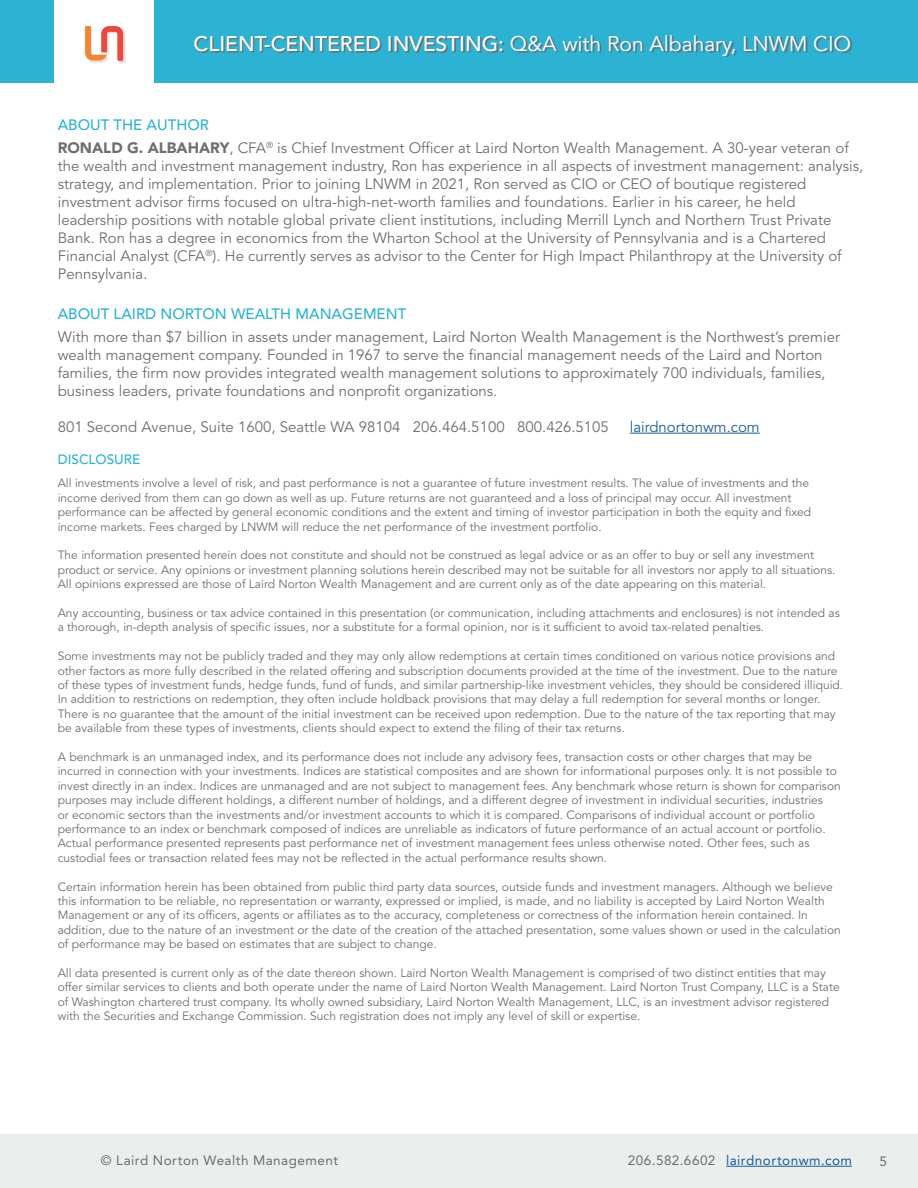
<style>
.page{position:relative;width:918px;height:1188px;background:#fff}
.page>*{position:absolute;margin:0;border:0;box-sizing:border-box;transform-origin:0 0}
.t1{font:21px "Avenir LT Std";color:#fff}
.t2{font:15px/18px "Avenir LT Std";color:#6d6e71}
.t3{font:500 15px "Avenir LT Std";color:#2cb3d3}
.t4{font:15px "Avenir LT Std";color:#175d9e}
.t5{font:13.5px "Avenir LT Std";letter-spacing:.035em;color:#6c6d70}
.t6{font:13.5px "Avenir LT Std";letter-spacing:.035em;color:#175d9e}
.t7{font:500 13.5px "Avenir LT Std";color:#2cb3d3}
.t8{font:12px "Avenir LT Std";color:#6d6e71}
.s1{font-weight:500}
.s2{font-weight:900}
.s3{color:#6c6d70}
</style>
<div class="page">
<div style="left:85px;top:26px;width:41px;height:38px;background:#231f20;opacity:.15"></div>
<svg style="left:85px;top:26px;width:38px;height:35px"></svg>
<div style="left:0;top:0;width:54px;height:83px;background:#2cb3d3"></div>
<div style="left:154px;top:0;width:764px;height:83px;background:#2cb3d3"></div>
<div style="left:0;top:1134px;width:918px;height:54px;background:#eceded"></div>
<hr style="left:726px;top:1166px;width:126px;height:1px;background:#175d9e">
<svg style="left:196px;top:36px;width:656px;height:21px"></svg>
<hr style="left:630px;top:433px;width:130px;height:1px;background:#175d9e">
<h1 class="t1" style="left:194px;top:31px;width:659px"><span class="s1">CLIENT-CENTERED INVESTING:</span> Q&amp;A with Ron Albahary, LNWM CIO</h1>
<p class="t3" style="left:58px;top:116px;width:153px">ABOUT THE AUTHOR</p>
<p class="t2" style="left:58px;top:139px;width:807px"><span class="s2">RONALD G. ALBAHARY</span>, CFA<sup>®</sup> is Chief Investment Officer at Laird Norton Wealth Management. A 30-year veteran of the wealth and investment management industry, Ron has experience in all aspects of investment management: analysis, strategy, and implementation. Prior to joining LNWM in 2021, Ron served as CIO or CEO of boutique registered investment advisor firms focused on ultra-high-net-worth families and foundations. Earlier in his career, he held leadership positions with notable global private client institutions, including Merrill Lynch and Northern Trust Private Bank. Ron has a degree in economics from the Wharton School at the University of Pennsylvania and is a Chartered Financial Analyst (CFA<sup>®</sup>). He currently serves as advisor to the Center for High Impact Philanthropy at the University of Pennsylvania.</p>
<p class="t3" style="left:58px;top:305px;width:350px">ABOUT LAIRD NORTON WEALTH MANAGEMENT</p>
<p class="t2" style="left:58px;top:328px;width:784px">With more than $7 billion in assets under management, Laird Norton Wealth Management is the Northwest’s premier wealth management company. Founded in 1967 to serve the financial management needs of the Laird and Norton families, the firm now provides integrated wealth management solutions to approximately 700 individuals, families, business leaders, private foundations and nonprofit organizations.</p>
<p class="t2" style="left:58px;top:418px;width:553px">801 Second Avenue, Suite 1600, Seattle WA 98104 206.464.5100 800.426.5105</p>
<p class="t4" style="left:630px;top:418px;width:131px">lairdnortonwm.com</p>
<p class="t7" style="left:58px;top:452px;width:84px">DISCLOSURE</p>
<p class="t8" style="left:58px;top:476px;width:753px">All investments involve a level of risk, and past performance is not a guarantee of future investment results. The value of investments and the</p>
<p class="t8" style="left:58px;top:491px;width:735px">income derived from them can go down as well as up. Future returns are not guaranteed and a loss of principal may occur. All investment</p>
<p class="t8" style="left:58px;top:505px;width:755px">performance can be affected by general economic conditions and the extent and timing of investor participation in both the equity and fixed</p>
<p class="t8" style="left:58px;top:520px;width:545px">income markets. Fees charged by LNWM will reduce the net performance of the investment portfolio.</p>
<p class="t8" style="left:58px;top:548px;width:758px">The information presented herein does not constitute and should not be construed as legal advice or as an offer to buy or sell any investment</p>
<p class="t8" style="left:58px;top:563px;width:779px">product or service. Any opinions or investment planning solutions herein described may not be suitable for all investors nor apply to all situations.</p>
<p class="t8" style="left:58px;top:577px;width:710px">All opinions expressed are those of Laird Norton Wealth Management and are current only as of the date appearing on this material.</p>
<p class="t8" style="left:58px;top:606px;width:784px">Any accounting, business or tax advice contained in this presentation (or communication, including attachments and enclosures) is not intended as</p>
<p class="t8" style="left:58px;top:620px;width:708px">a thorough, in-depth analysis of specific issues, nor a substitute for a formal opinion, nor is it sufficient to avoid tax-related penalties.</p>
<p class="t8" style="left:58px;top:649px;width:779px">Some investments may not be publicly traded and they may only allow redemptions at certain times conditioned on various notice provisions and</p>
<p class="t8" style="left:58px;top:664px;width:781px">other factors as more fully described in the related offering and subscription documents provided at the time of the investment. Due to the nature</p>
<p class="t8" style="left:58px;top:678px;width:787px">of these types of investment funds, hedge funds, fund of funds, and similar partnership-like investment vehicles, they should be considered illiquid.</p>
<p class="t8" style="left:58px;top:692px;width:764px">In addition to restrictions on redemption, they often include holdback provisions that may delay a full redemption for several months or longer.</p>
<p class="t8" style="left:58px;top:707px;width:779px">There is no guarantee that the amount of the initial investment can be received upon redemption. Due to the nature of the tax reporting that may</p>
<p class="t8" style="left:58px;top:721px;width:569px">be available from these types of investments, clients should expect to extend the filing of their tax returns.</p>
<p class="t8" style="left:58px;top:750px;width:756px">A benchmark is an unmanaged index, and its performance does not include any advisory fees, transaction costs or other charges that may be</p>
<p class="t8" style="left:58px;top:764px;width:781px">incurred in connection with your investments. Indices are statistical composites and are shown for informational purposes only. It is not possible to</p>
<p class="t8" style="left:58px;top:779px;width:785px">invest directly in an index. Indices are unmanaged and are not subject to management fees. Any benchmark whose return is shown for comparison</p>
<p class="t8" style="left:58px;top:793px;width:767px">purposes may include different holdings, a different number of holdings, and a different degree of investment in individual securities, industries</p>
<p class="t8" style="left:58px;top:808px;width:759px">or economic sectors than the investments and/or investment accounts to which it is compared. Comparisons of individual account or portfolio</p>
<p class="t8" style="left:58px;top:822px;width:770px">performance to an index or benchmark composed of indices are unreliable as indicators of future performance of an actual account or portfolio.</p>
<p class="t8" style="left:58px;top:836px;width:753px">Actual performance presented represents past performance net of investment management fees unless otherwise noted. Other fees, such as</p>
<p class="t8" style="left:58px;top:851px;width:551px">custodial fees or transaction related fees may not be reflected in the actual performance results shown.</p>
<p class="t8" style="left:58px;top:880px;width:777px">Certain information herein has been obtained from public third party data sources, outside funds and investment managers. Although we believe</p>
<p class="t8" style="left:58px;top:894px;width:768px">this information to be reliable, no representation or warranty, expressed or implied, is made, and no liability is accepted by Laird Norton Wealth</p>
<p class="t8" style="left:58px;top:908px;width:752px">Management or any of its officers, agents or affiliates as to the accuracy, completeness or correctness of the information herein contained. In</p>
<p class="t8" style="left:58px;top:923px;width:785px">addition, due to the nature of an investment or the date of the creation of the attached presentation, some values shown or used in the calculation</p>
<p class="t8" style="left:58px;top:937px;width:381px">of performance may be based on estimates that are subject to change.</p>
<p class="t8" style="left:58px;top:966px;width:770px">All data presented is current only as of the date thereon shown. Laird Norton Wealth Management is comprised of two distinct entities that may</p>
<p class="t8" style="left:58px;top:980px;width:783px">offer similar services to clients and both operate under the name of Laird Norton Wealth Management. Laird Norton Trust Company, LLC is a State</p>
<p class="t8" style="left:58px;top:995px;width:773px">of Washington chartered trust company. Its wholly owned subsidiary, Laird Norton Wealth Management, LLC, is an investment advisor registered</p>
<p class="t8" style="left:58px;top:1009px;width:584px">with the Securities and Exchange Commission. Such registration does not imply any level of skill or expertise.</p>
<p class="t5" style="left:101px;top:1152px;width:239px">© Laird Norton Wealth Management</p>
<p class="t6" style="left:628px;top:1152px;width:226px"><span class="s3">206.582.6602</span> lairdnortonwm.com</p>
<p class="t5" style="left:880px;top:1154px;width:9px">5</p>
</div>
